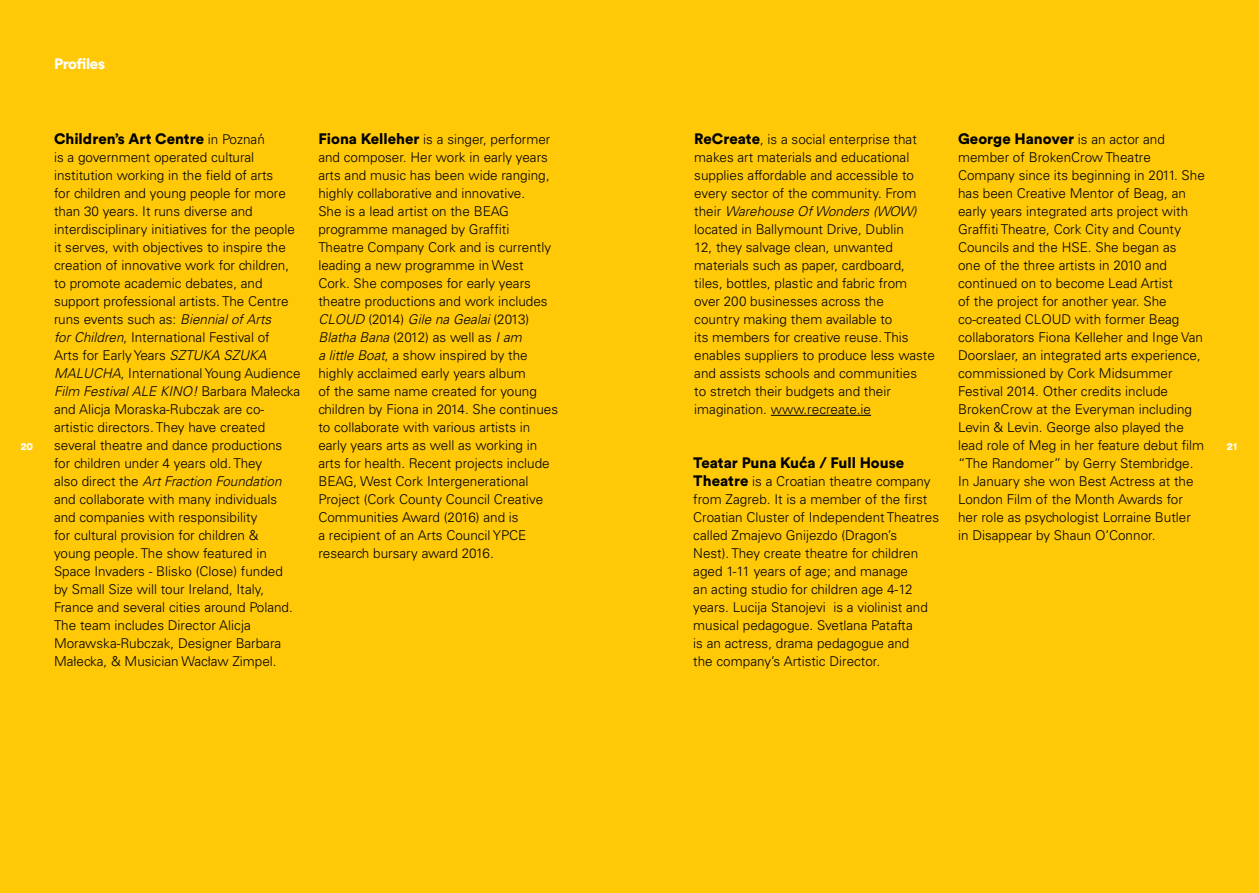
<style>
.page{position:relative;width:1259px;height:893px;background:#ffc908}
.page>*{position:absolute;margin:0;border:0;box-sizing:border-box;transform-origin:0 0}
.t1{font:900 15px "Circular Std";color:#000}
.t2{font:900 15px "Circular Std";letter-spacing:-.025em;color:#fff}
.t3{font:300 13.5px/18px "Univers";color:#000}
.t4{font:900 10.5px "Circular Std";color:#fff}
.s1{font-family:"Univers";font-weight:300;font-size:13.5px}
.s2{font-style:italic}
.s3{font-family:"Circular Std";font-weight:900;font-size:15px}
</style>
<div class="page">
<hr style="left:771px;top:415px;width:100px;height:1px;background:#000">
<p class="t2" style="left:54px;top:53px;width:52px">Profiles</p>
<p class="t1" style="left:54px;top:129px;width:212px">Children’s Art Centre <span class="s1">in Poznan</span></p>
<p class="t3" style="left:54px;top:148px;width:248px">is a government operated cultural institution working in the field of arts<br>for children and young people for more than 30 years. It runs diverse and interdisciplinary initiatives for the people it serves, with objectives to inspire the creation of innovative work for children, to promote academic debates, and support professional artists. The Centre runs events such as: <span class="s2">Biennial of Arts<br>for Children</span>, International Festival of<br>Arts for Early Years <span class="s2">SZTUKA SZUKA MALUCHA</span>, International Young Audience <span class="s2">Film Festival ALE KINO!</span> Barbara Małecka and Alicja Moraska-Rubczak are co&shy;artistic directors. They have created several theatre and dance productions for children under 4 years old. They<br>also direct the <span class="s2">Art Fraction Foundation </span>and collaborate with many individuals and companies with responsibility<br>for cultural provision for children &amp;<br>young people. The show featured in Space Invaders - Blisko (Close) funded<br>by Small Size will tour Ireland, Italy, France and several cities around Poland.<br>The team includes Director Alicja Morawska-Rubczak, Designer Barbara Małecka, &amp; Musician Wacław Zimpel.</p>
<p class="t3" style="left:318px;top:130px;width:241px"><span class="s3">Fiona Kelleher</span> is a singer, performer and composer. Her work in early years arts and music has been wide ranging, highly collaborative and innovative.<br>She is a lead artist on the BEAG programme managed by Graffiti Theatre Company Cork and is currently leading a new programme in West Cork. She composes for early years theatre productions and work includes <span class="s2">CLOUD</span> (2014) <span class="s2">Gile na Gealai</span> (2013)<br><span class="s2">Blatha Bana</span> (2012) as well as <span class="s2">I am<br>a little Boat</span>, a show inspired by the highly acclaimed early years album<br>of the same name created for young children by Fiona in 2014. She continues to collaborate with various artists in early years arts as well as working in arts for health. Recent projects include BEAG, West Cork Intergenerational Project (Cork County Council Creative Communities Award (2016) and is<br>a recipient of an Arts Council YPCE research bursary award 2016.</p>
<p class="t3" style="left:694px;top:130px;width:242px"><span class="s3">ReCreate</span>, is a social enterprise that makes art materials and educational supplies affordable and accessible to every sector of the community. From their <span class="s2">Warehouse Of Wonders (WOW) </span>located in Ballymount Drive, Dublin<br>12, they salvage clean, unwanted materials such as paper, cardboard, tiles, bottles, plastic and fabric from over 200 businesses across the<br>country making them available to<br>its members for creative reuse. This enables suppliers to produce less waste and assists schools and communities<br>to stretch their budgets and their imagination. www.recreate.ie</p>
<p class="t1" style="left:958px;top:129px;width:208px">George Hanover <span class="s1">is an actor and</span></p>
<p class="t3" style="left:958px;top:148px;width:248px">member of BrokenCrow Theatre Company since its beginning in 2011. She has been Creative Mentor of Beag, an early years integrated arts project with Graffiti Theatre, Cork City and County Councils and the HSE. She began as<br>one of the three artists in 2010 and continued on to become Lead Artist<br>of the project for another year. She co-created CLOUD with former Beag collaborators Fiona Kelleher and Inge Van Doorslaer, an integrated arts experience, commissioned by Cork Midsummer Festival 2014. Other credits include BrokenCrow at the Everyman including Levin &amp; Levin. George also played the lead role of Meg in her feature debut film “The Randomer” by Gerry Stembridge.<br>In January she won Best Actress at the London Film of the Month Awards for her role as psychologist Lorraine Butler<br>in Disappear by Shaun O’Connor.</p>
<p class="t4" style="left:21px;top:439px;width:14px">20</p>
<p class="t4" style="left:1227px;top:439px;width:12px">21</p>
<p class="t1" style="left:693px;top:453px;width:212px">Teatar Puna Kuca / Full House</p>
<p class="t3" style="left:693px;top:472px;width:247px"><span class="s3">Theatre</span> is a Croatian theatre company from Zagreb. It is a member of the first Croatian Cluster of Independent Theatres called Zmajevo Gnijezdo (Dragon’s<br>Nest). They create theatre for children aged 1-11 years of age; and manage<br>an acting studio for children age 4-12 years. Lucija Stanojević is a violinist and musical pedagogue. Svetlana Patafta<br>is an actress, drama pedagogue and<br>the company’s Artistic Director.</p>
</div>
